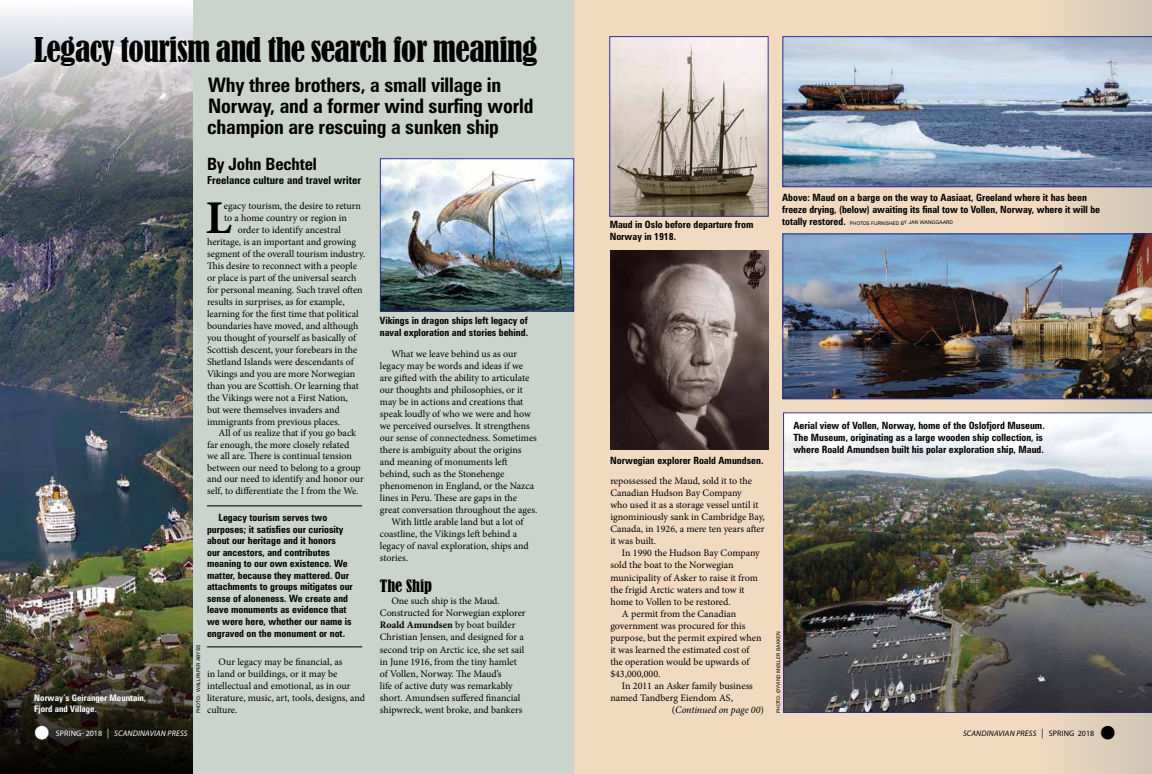
<style>
.page{position:relative;width:1152px;height:774px;background:#fff}
.page>*{position:absolute;margin:0;border:0;box-sizing:border-box;transform-origin:0 0}
.t1{font:700 47px "Minion Pro";color:#000}
.t2{font:condensed 32px "Bernard";letter-spacing:-.015em;color:#000}
.t3{font:700 condensed 20px/21px "Zurich BT";letter-spacing:-.01em;color:#000}
.t4{font:700 condensed 17px "Zurich BT";letter-spacing:-.01em;color:#000}
.t5{font:condensed 16px "Bernard";color:#000}
.t6{font:700 condensed 11px "Zurich BT";color:#000}
.t7{font:10px/12.1px "Minion Pro";letter-spacing:-.005em;color:#000}
.t8{font:700 condensed 10px/11.6px "Zurich BT";color:#000}
.t9{font:italic 10px "Minion Pro";letter-spacing:-.01em;color:#000}
.t10{font:700 condensed 9px/10.8px "Zurich BT";color:#fff}
.t11{font:italic 8px "Myriad Pro";letter-spacing:.02em;color:#fff}
.t12{font:italic 8px "Myriad Pro";letter-spacing:.02em;color:#000}
.t13{font:5px "Zurich BT";color:#000}
.s1{font-weight:700}
.s2{font-weight:700;font-stretch:condensed;font-size:10px}
.s3{font-style:normal}
.s4{font-family:"Combi Numerals Solid";font-style:normal;font-size:18px}
.s5{font-style:normal;font-size:9.6px}
</style>
<div class="page">
<div style="left:574px;top:0;width:578px;height:774px;background:#f2dac1"></div>
<div style="left:193px;top:0;width:381px;height:774px;background:#cbd4cc"></div>
<div style="left:997px;top:0;width:155px;height:774px;background:linear-gradient(to right,#f8dec3,#d2c7b5)"></div>
<img style="left:0;top:206px;width:193px;height:345px">
<img style="left:0;top:551px;width:193px;height:223px">
<svg style="left:0;top:10px;width:193px;height:196px;background:#a4a5ab"></svg>
<img style="left:382px;top:160px;width:190px;height:150px">
<div style="left:380px;top:158px;width:194px;height:154px;border:1px solid #2e3092"></div>
<img style="left:611px;top:38px;width:156px;height:177px">
<div style="left:609px;top:36px;width:160px;height:181px;border:1px solid #2e3092"></div>
<img style="left:610px;top:250px;width:159px;height:200px">
<img style="left:782px;top:36px;width:370px;height:151px">
<img style="left:782px;top:233px;width:370px;height:166px">
<img style="left:783px;top:412px;width:369px;height:301px">
<h2 class="t2" style="left:34px;top:31px;width:505px">Legacy tourism and the search for meaning</h2>
<h3 class="t3" style="left:207px;top:74px;width:328px">Why three brothers, a small village in<br>Norway, and a former wind surfing world champion are rescuing a sunken ship</h3>
<p class="t10" style="left:34px;top:692px;width:113px">Norway’s Geiranger Mountain,<br>Fjord and Village.</p>
<h3 class="t4" style="left:207px;top:153px;width:111px">By John Bechtel</h3>
<p class="t6" style="left:207px;top:173px;width:156px">Freelance culture and travel writer</p>
<p class="t7" style="left:224px;top:200px;width:139px">egacy tourism, the desire to return</p>
<p class="t7" style="left:224px;top:212px;width:124px">to a home country or region in</p>
<p class="t7" style="left:238px;top:224px;width:105px">order to identify ancestral</p>
<p class="t7" style="left:207px;top:236px;width:151px">heritage, is an important and growing</p>
<p class="t7" style="left:207px;top:248px;width:160px">segment of the overall tourism industry.</p>
<p class="t7" style="left:207px;top:260px;width:151px">This desire to reconnect with a people</p>
<p class="t7" style="left:207px;top:272px;width:151px">or place is part of the universal search</p>
<p class="t7" style="left:207px;top:284px;width:157px">for personal meaning. Such travel often</p>
<p class="t7" style="left:207px;top:296px;width:139px">results in surprises, as for example,</p>
<p class="t7" style="left:207px;top:308px;width:153px">learning for the first time that political</p>
<p class="t7" style="left:207px;top:320px;width:153px">boundaries have moved, and although</p>
<p class="t7" style="left:207px;top:332px;width:150px">you thought of yourself as basically of</p>
<p class="t7" style="left:207px;top:344px;width:152px">Scottish descent, your forebears in the</p>
<p class="t7" style="left:207px;top:356px;width:148px">Shetland Islands were descendants of</p>
<p class="t7" style="left:207px;top:368px;width:150px">Vikings and you are more Norwegian</p>
<p class="t7" style="left:207px;top:380px;width:153px">than you are Scottish. Or learning that</p>
<p class="t7" style="left:207px;top:392px;width:142px">the Vikings were not a First Nation,</p>
<p class="t7" style="left:207px;top:404px;width:134px">but were themselves invaders and</p>
<p class="t7" style="left:207px;top:416px;width:135px">immigrants from previous places.</p>
<p class="t7" style="left:219px;top:427px;width:139px">All of us realize that if you go back</p>
<p class="t7" style="left:207px;top:439px;width:144px">far enough, the more closely related</p>
<p class="t7" style="left:207px;top:450px;width:146px">we all are. There is continual tension</p>
<p class="t7" style="left:207px;top:462px;width:155px">between our need to belong to a group</p>
<p class="t7" style="left:207px;top:473px;width:158px">and our need to identify and honor our</p>
<p class="t7" style="left:207px;top:485px;width:153px">self, to differentiate the I from the We.</p>
<p class="t8" style="left:219px;top:492px;width:145px;line-height:17px;text-indent:-12px">_______________________________<br>Legacy tourism serves two</p>
<p class="t8" style="left:207px;top:523px;width:147px">purposes; it satisfies our curiosity about our heritage and it honors<br>our ancestors, and contributes meaning to our own existence. We matter, because they mattered. Our attachments to groups mitigates our sense of aloneness. We create and leave monuments as evidence that we were here, whether our name is engraved on the monument or not.</p>
<p class="t8" style="left:207px;top:635px;width:157px">_______________________________</p>
<p class="t7" style="left:207px;top:656px;width:160px;text-indent:12px">Our legacy may be financial, as<br>in land or buildings, or it may be intellectual and emotional, as in our literature, music, art, tools, designs, and culture.</p>
<h1 class="t1" style="left:206px;top:184px;width:27px">L</h1>
<p class="t13" style="left:195px;top:713px;width:70px;rotate:-90deg">PHOTO: WALLPAPER ABYSS</p>
<p class="t8" style="left:380px;top:314px;width:150px;line-height:12px">Vikings in dragon ships left legacy of naval exploration and stories behind.</p>
<p class="t7" style="left:391px;top:348px;width:127px">What we leave behind us as our</p>
<p class="t7" style="left:380px;top:360px;width:145px">legacy may be words and ideas if we</p>
<p class="t7" style="left:380px;top:372px;width:151px">are gifted with the ability to articulate</p>
<p class="t7" style="left:380px;top:384px;width:144px">our thoughts and philosophies, or it</p>
<p class="t7" style="left:380px;top:396px;width:145px">may be in actions and creations that</p>
<p class="t7" style="left:380px;top:408px;width:152px">speak loudly of who we were and how</p>
<p class="t7" style="left:380px;top:420px;width:152px">we perceived ourselves. It strengthens</p>
<p class="t7" style="left:380px;top:432px;width:159px">our sense of connectedness. Sometimes</p>
<p class="t7" style="left:380px;top:444px;width:143px">there is ambiguity about the origins</p>
<p class="t7" style="left:380px;top:456px;width:129px">and meaning of monuments left</p>
<p class="t7" style="left:380px;top:468px;width:126px">behind, such as the Stonehenge</p>
<p class="t7" style="left:380px;top:480px;width:156px">phenomenon in England, or the Nazca</p>
<p class="t7" style="left:380px;top:492px;width:139px">lines in Peru. These are gaps in the</p>
<p class="t7" style="left:380px;top:504px;width:159px">great conversation throughout the ages.</p>
<p class="t7" style="left:391px;top:516px;width:133px">With little arable land but a lot of</p>
<p class="t7" style="left:380px;top:528px;width:139px">coastline, the Vikings left behind a</p>
<p class="t7" style="left:380px;top:540px;width:150px">legacy of naval exploration, ships and</p>
<p class="t7" style="left:380px;top:552px;width:30px">stories.</p>
<h3 class="t5" style="left:380px;top:577px;width:54px">The Ship</h3>
<p class="t7" style="left:380px;top:595px;width:147px;text-indent:12px">One such ship is the Maud.<br>Constructed for Norwegian explorer <span class="s1">Roald Amundsen</span> by boat builder Christian Jensen, and designed for a second trip on Arctic ice, she set sail in June 1916, from the tiny hamlet of Vollen, Norway. The Maud’s<br>life of active duty was remarkably short. Amundsen suffered financial shipwreck, went broke, and bankers</p>
<p class="t8" style="left:610px;top:218px;width:145px;line-height:12px">Maud in Oslo before departure from<br>Norway in 1918.</p>
<p class="t8" style="left:782px;top:191px;width:320px;line-height:12px">Above: Maud on a barge on the way to Aasiaat, Greeland where it has been freeze drying, (below) awaiting its final tow to Vollen, Norway, where it will be</p>
<p class="t13" style="left:782px;top:220px;width:173px"><span class="s2">totally restored.</span> PHOTOS FURNISHED BY JAN WANGGAARD</p>
<p class="t8" style="left:610px;top:454px;width:155px">Norwegian explorer Roald Amundsen.</p>
<p class="t7" style="left:610px;top:475px;width:156px">repossessed the Maud, sold it to the<br>Canadian Hudson Bay Company<br>who used it as a storage vessel until it ignominiously sank in Cambridge Bay,<br>Canada, in 1926, a mere ten years after it was built.</p>
<p class="t7" style="left:622px;top:547px;width:139px">In 1990 the Hudson Bay Company</p>
<p class="t7" style="left:610px;top:559px;width:125px">sold the boat to the Norwegian</p>
<p class="t7" style="left:610px;top:571px;width:149px">municipality of Asker to raise it from</p>
<p class="t7" style="left:610px;top:583px;width:136px">the frigid Arctic waters and tow it</p>
<p class="t7" style="left:610px;top:595px;width:122px">home to Vollen to be restored.</p>
<p class="t7" style="left:622px;top:607px;width:116px">A permit from the Canadian</p>
<p class="t7" style="left:610px;top:619px;width:137px">government was procured for this</p>
<p class="t7" style="left:610px;top:631px;width:153px">purpose, but the permit expired when</p>
<p class="t7" style="left:610px;top:643px;width:141px">it was learned the estimated cost of</p>
<p class="t7" style="left:610px;top:655px;width:140px">the operation would be upwards of</p>
<p class="t7" style="left:610px;top:667px;width:52px">$43,000,000.</p>
<p class="t7" style="left:622px;top:679px;width:133px">In 2011 an Asker family business</p>
<p class="t7" style="left:610px;top:691px;width:124px">named Tandberg Eiendom AS,</p>
<p class="t9" style="left:672px;top:703px;width:94px"><span class="s3">(</span>Continued on page 00<span class="s3">)</span></p>
<p class="t13" style="left:775px;top:713px;width:83px;rotate:-90deg">PHOTO: ØYVIND MØLLER BAKKEN</p>
<p class="t8" style="left:793px;top:419px;width:253px;line-height:12px">Aerial view of Vollen, Norway, home of the Oslofjord Museum.<br>The Museum, originating as a large wooden ship collection, is where Roald Amundsen built his polar exploration ship, Maud.</p>
<p class="t11" style="left:35px;top:729px;width:154px"><span class="s4">O</span> <span class="s3">SPRING- 2018</span> <span class="s5">|</span> SCANDINAVIAN PRESS</p>
<p class="t12" style="left:963px;top:729px;width:153px">SCANDINAVIAN PRESS <span class="s5">|</span> <span class="s3">SPRING 2018</span> <span class="s4">O</span></p>
</div>
